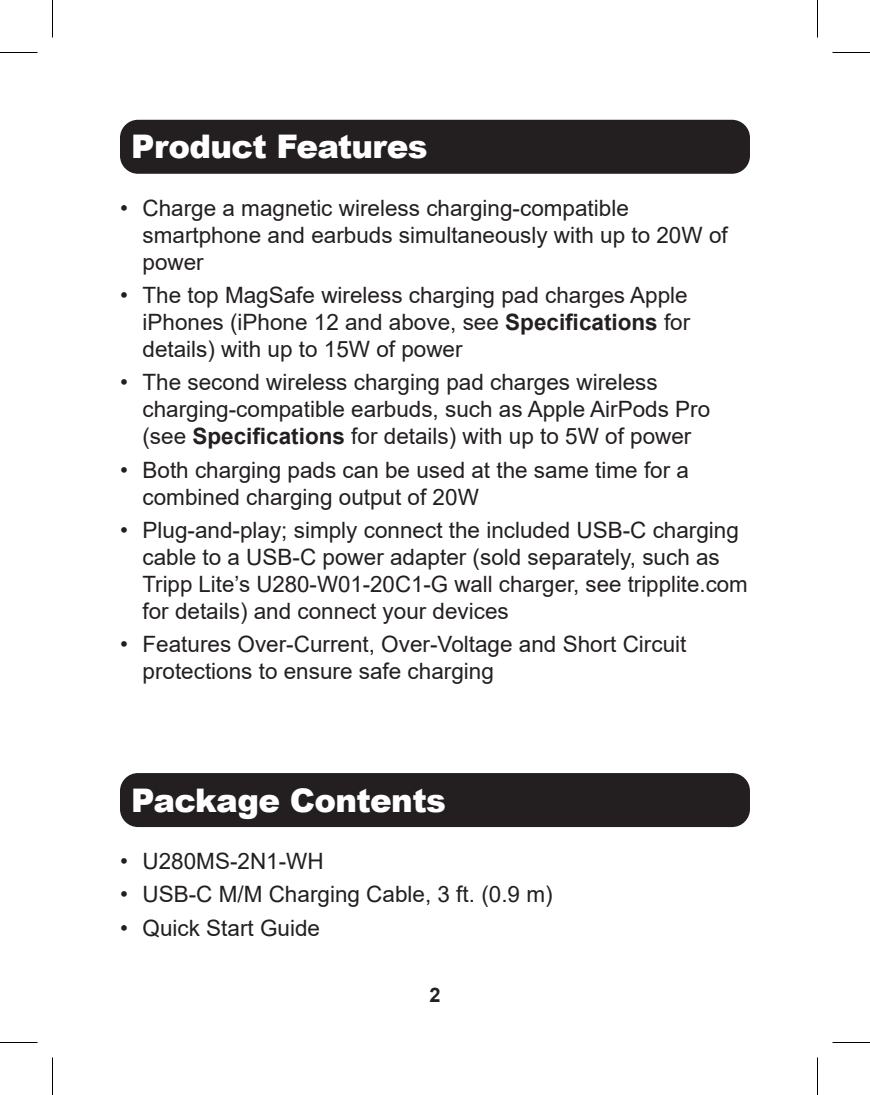
<style>
.page{position:relative;width:870px;height:1095px;background:#fff}
.page>*{position:absolute;margin:0;border:0;box-sizing:border-box;transform-origin:0 0}
.Page_Header_-_Black{font:900 32.5px "Arial";letter-spacing:-.02em;color:#fff}
.t1{font:22.5px/27px "Arial";color:#231f20}
.t2{font:700 20px "Arial";color:#231f20}
.s1{font-weight:700}
</style>
<div class="page">
<div style="left:120px;top:120px;width:630px;height:54px;background:#231f20;border-radius:18px"></div>
<div style="left:120px;top:773px;width:630px;height:54px;background:#231f20;border-radius:18px"></div>
<hr style="left:0;top:52px;width:38px;height:1px;background:#000">
<hr style="left:832px;top:52px;width:38px;height:1px;background:#000">
<hr style="left:0;top:1042px;width:38px;height:1px;background:#000">
<hr style="left:832px;top:1042px;width:38px;height:1px;background:#000">
<hr style="left:52px;top:0;width:1px;height:38px;background:#000">
<hr style="left:52px;top:1058px;width:1px;height:37px;background:#000">
<hr style="left:817px;top:0;width:1px;height:38px;background:#000">
<hr style="left:817px;top:1058px;width:1px;height:37px;background:#000">
<p class="Page_Header_-_Black" style="left:131px;top:123px;width:298px">Product Features</p>
<p class="t1" style="left:142px;top:194px;width:587px;text-indent:-22px">• Charge a magnetic wireless charging-compatible smartphone and earbuds simultaneously with up to 20W of power</p>
<p class="t1" style="left:142px;top:282px;width:549px;text-align:justify;text-indent:-22px">• The top MagSafe wireless charging pad charges Apple iPhones (iPhone 12 and above, see <span class="s1">Specifications</span> for details) with up to 15W of power</p>
<p class="t1" style="left:142px;top:369px;width:569px;text-indent:-22px">• The second wireless charging pad charges wireless charging-compatible earbuds, such as Apple AirPods Pro (see <span class="s1">Specifications</span> for details) with up to 5W of power</p>
<p class="t1" style="left:142px;top:456px;width:548px;text-indent:-22px">• Both charging pads can be used at the same time for a combined charging output of 20W</p>
<p class="t1" style="left:142px;top:516px;width:607px;text-indent:-22px">• Plug-and-play; simply connect the included USB-C charging cable to a USB-C power adapter (sold separately, such as Tripp Lite’s U280-W01-20C1-G wall charger, see tripplite.com for details) and connect your devices</p>
<p class="t1" style="left:142px;top:631px;width:545px;text-indent:-22px">• Features Over-Current, Over-Voltage and Short Circuit protections to ensure safe charging</p>
<p class="Page_Header_-_Black" style="left:131px;top:776px;width:316px">Package Contents</p>
<p class="t1" style="left:120px;top:848px;width:205px">• U280MS-2N1-WH</p>
<p class="t1" style="left:120px;top:881px;width:434px">• USB-C M/M Charging Cable, 3 ft. (0.9 m)</p>
<p class="t1" style="left:120px;top:914px;width:202px">• Quick Start Guide</p>
<p class="t2" style="left:429px;top:981px;width:13px">2</p>
</div>
